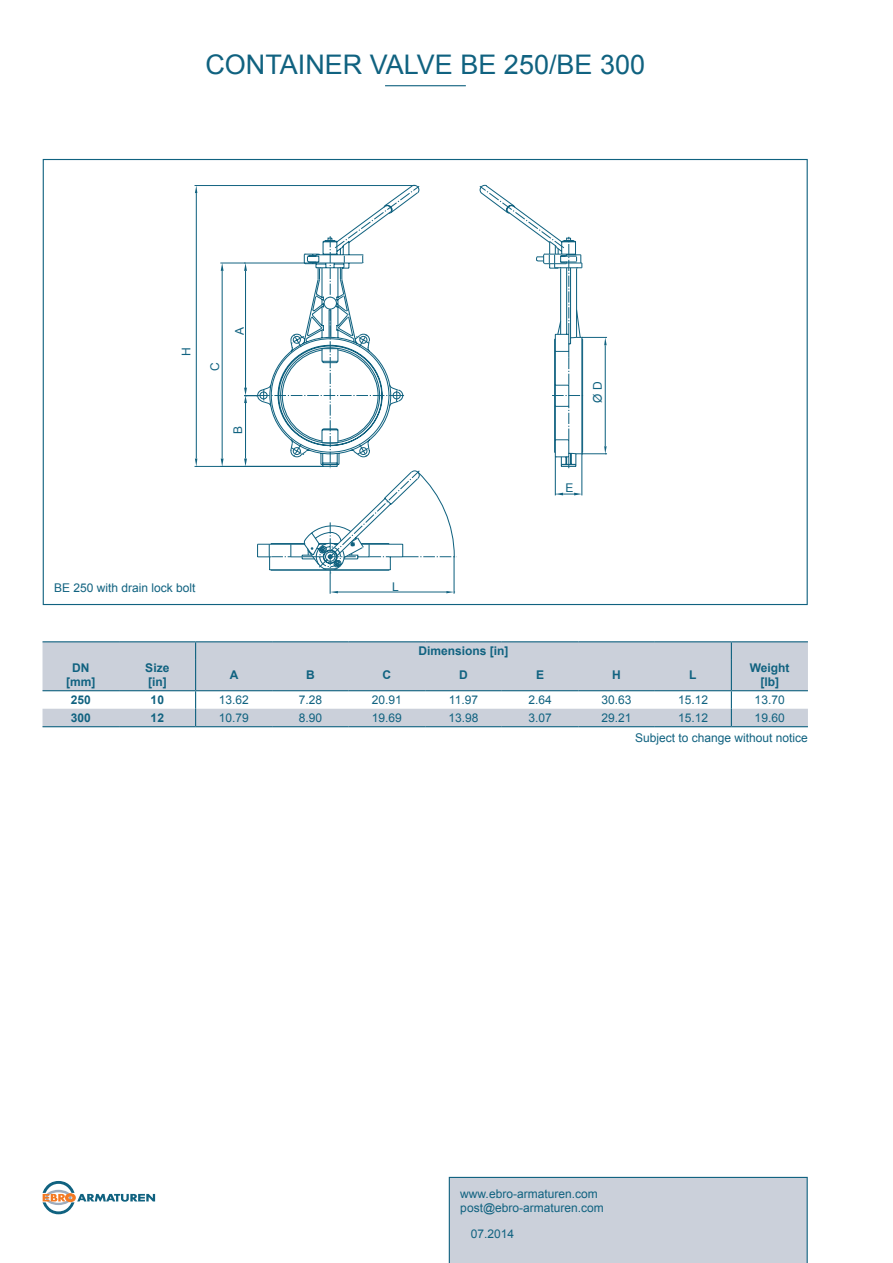
<style>
.page{position:relative;width:893px;height:1263px;background:#fff}
.page>*{position:absolute;margin:0;border:0;box-sizing:border-box;transform-origin:0 0}
.t1{font:27px "Arial";color:#106280}
.Untertext__bild{font:12px "Arial";color:#106280}
.t2{font:700 12px "Arial";color:#106280}
</style>
<div class="page">
<div style="left:449px;top:1177px;width:359px;height:86px;background:#cbd0da"></div>
<svg style="left:43px;top:1181px;width:112px;height:33px"></svg>
<hr style="left:385px;top:85px;width:81px;height:1px;background:#106280">
<svg style="left:290px;top:253px;width:29px;height:80px"></svg>
<svg style="left:319px;top:186px;width:250px;height:310px"></svg>
<hr style="left:244px;top:263px;width:72px;height:1px;background:#0f617f">
<hr style="left:245px;top:271px;width:1px;height:117px;background:#0f617f">
<hr style="left:222px;top:271px;width:1px;height:188px;background:#0f617f">
<svg style="left:220px;top:263px;width:27px;height:8px"></svg>
<svg style="left:221px;top:459px;width:3px;height:7px"></svg>
<hr style="left:195px;top:185px;width:219px;height:1px;background:#0f617f">
<hr style="left:195px;top:466px;width:128px;height:1px;background:#0f617f">
<hr style="left:196px;top:193px;width:1px;height:266px;background:#0f617f">
<svg style="left:195px;top:186px;width:2px;height:7px"></svg>
<svg style="left:195px;top:459px;width:2px;height:8px"></svg>
<hr style="left:582px;top:454px;width:1px;height:41px;background:#0f617f">
<hr style="left:555px;top:457px;width:1px;height:38px;background:#0f617f">
<svg style="left:479px;top:185px;width:128px;height:283px"></svg>
<svg style="left:555px;top:493px;width:27px;height:2px"></svg>
<svg style="left:244px;top:333px;width:213px;height:261px"></svg>
<svg style="left:43px;top:642px;width:765px;height:84px;fill:#cbd0da"></svg>
<hr style="left:43px;top:641px;width:76px;height:1px;background:#106280">
<hr style="left:119px;top:641px;width:77px;height:1px;background:#106280">
<hr style="left:43px;top:690px;width:76px;height:1px;background:#106280">
<hr style="left:119px;top:690px;width:77px;height:1px;background:#106280">
<hr style="left:196px;top:641px;width:76px;height:1px;background:#106280">
<svg style="left:195px;top:642px;width:1px;height:17px"></svg>
<hr style="left:272px;top:641px;width:77px;height:1px;background:#106280">
<hr style="left:349px;top:641px;width:76px;height:1px;background:#106280">
<hr style="left:425px;top:641px;width:77px;height:1px;background:#106280">
<hr style="left:502px;top:641px;width:76px;height:1px;background:#106280">
<hr style="left:578px;top:641px;width:77px;height:1px;background:#106280">
<hr style="left:655px;top:641px;width:76px;height:1px;background:#106280">
<hr style="left:195px;top:659px;width:1px;height:31px;background:#106280">
<hr style="left:196px;top:690px;width:76px;height:1px;background:#106280">
<hr style="left:272px;top:690px;width:77px;height:1px;background:#106280">
<hr style="left:349px;top:690px;width:76px;height:1px;background:#106280">
<hr style="left:425px;top:690px;width:77px;height:1px;background:#106280">
<hr style="left:502px;top:690px;width:76px;height:1px;background:#106280">
<hr style="left:578px;top:690px;width:77px;height:1px;background:#106280">
<hr style="left:655px;top:690px;width:76px;height:1px;background:#106280">
<hr style="left:731px;top:641px;width:77px;height:1px;background:#106280">
<svg style="left:731px;top:642px;width:1px;height:17px"></svg>
<hr style="left:731px;top:659px;width:1px;height:31px;background:#106280">
<hr style="left:731px;top:690px;width:77px;height:1px;background:#106280">
<hr style="left:43px;top:726px;width:76px;height:1px;background:#106280">
<hr style="left:119px;top:726px;width:77px;height:1px;background:#106280">
<svg style="left:195px;top:691px;width:1px;height:35px"></svg>
<hr style="left:196px;top:726px;width:76px;height:1px;background:#106280">
<hr style="left:272px;top:726px;width:77px;height:1px;background:#106280">
<hr style="left:349px;top:726px;width:76px;height:1px;background:#106280">
<hr style="left:425px;top:726px;width:77px;height:1px;background:#106280">
<hr style="left:502px;top:726px;width:76px;height:1px;background:#106280">
<hr style="left:578px;top:726px;width:77px;height:1px;background:#106280">
<hr style="left:655px;top:726px;width:76px;height:1px;background:#106280">
<svg style="left:731px;top:691px;width:1px;height:35px"></svg>
<hr style="left:731px;top:726px;width:77px;height:1px;background:#106280">
<p class="t1" style="left:205px;top:46px;width:441px">CONTAINER VALVE BE 250/BE 300</p>
<p class="Untertext__bild" style="left:232px;top:335px;width:10px;rotate:-90deg">A</p>
<p class="Untertext__bild" style="left:178px;top:356px;width:10px;rotate:-90deg">H</p>
<p class="Untertext__bild" style="left:207px;top:371px;width:10px;rotate:-90deg">C</p>
<p class="Untertext__bild" style="left:590px;top:402px;width:23px;rotate:-90deg">Ø D</p>
<p class="Untertext__bild" style="left:230px;top:434px;width:10px;rotate:-90deg">B</p>
<p class="Untertext__bild" style="left:566px;top:480px;width:10px">E</p>
<p class="Untertext__bild" style="left:54px;top:580px;width:143px">BE 250 with drain lock bolt</p>
<p class="Untertext__bild" style="left:392px;top:579px;width:8px">L</p>
<p class="t2" style="left:418px;top:643px;width:92px">Dimensions [in]</p>
<p class="t2" style="left:72px;top:660px;width:19px">DN</p>
<p class="t2" style="left:66px;top:674px;width:31px">[mm]</p>
<p class="t2" style="left:145px;top:660px;width:26px">Size</p>
<p class="t2" style="left:148px;top:674px;width:20px">[in]</p>
<p class="t2" style="left:230px;top:667px;width:10px">A</p>
<p class="t2" style="left:306px;top:667px;width:10px">B</p>
<p class="t2" style="left:383px;top:667px;width:10px">C</p>
<p class="t2" style="left:459px;top:667px;width:10px">D</p>
<p class="t2" style="left:536px;top:667px;width:10px">E</p>
<p class="t2" style="left:612px;top:667px;width:10px">H</p>
<p class="t2" style="left:689px;top:667px;width:9px">L</p>
<p class="t2" style="left:750px;top:660px;width:41px">Weight</p>
<p class="t2" style="left:760px;top:674px;width:20px">[lb]</p>
<p class="t2" style="left:71px;top:692px;width:22px">250</p>
<p class="t2" style="left:151px;top:692px;width:15px">10</p>
<p class="Untertext__bild" style="left:219px;top:692px;width:32px">13.62</p>
<p class="Untertext__bild" style="left:299px;top:692px;width:25px">7.28</p>
<p class="Untertext__bild" style="left:372px;top:692px;width:32px">20.91</p>
<p class="Untertext__bild" style="left:449px;top:692px;width:31px">11.97</p>
<p class="Untertext__bild" style="left:528px;top:692px;width:25px">2.64</p>
<p class="Untertext__bild" style="left:602px;top:692px;width:32px">30.63</p>
<p class="Untertext__bild" style="left:678px;top:692px;width:32px">15.12</p>
<p class="Untertext__bild" style="left:755px;top:692px;width:32px">13.70</p>
<p class="t2" style="left:71px;top:710px;width:22px">300</p>
<p class="t2" style="left:151px;top:710px;width:15px">12</p>
<p class="Untertext__bild" style="left:219px;top:710px;width:32px">10.79</p>
<p class="Untertext__bild" style="left:299px;top:710px;width:25px">8.90</p>
<p class="Untertext__bild" style="left:372px;top:710px;width:32px">19.69</p>
<p class="Untertext__bild" style="left:448px;top:710px;width:32px">13.98</p>
<p class="Untertext__bild" style="left:528px;top:710px;width:25px">3.07</p>
<p class="Untertext__bild" style="left:602px;top:710px;width:32px">29.21</p>
<p class="Untertext__bild" style="left:678px;top:710px;width:32px">15.12</p>
<p class="Untertext__bild" style="left:755px;top:710px;width:32px">19.60</p>
<p class="Untertext__bild" style="left:635px;top:730px;width:174px">Subject to change without notice</p>
<p class="Untertext__bild" style="left:460px;top:1186px;width:139px">www.ebro-armaturen.com</p>
<p class="Untertext__bild" style="left:460px;top:1200px;width:145px">post@ebro-armaturen.com</p>
<p class="Untertext__bild" style="left:471px;top:1226px;width:45px">07.2014</p>
</div>
